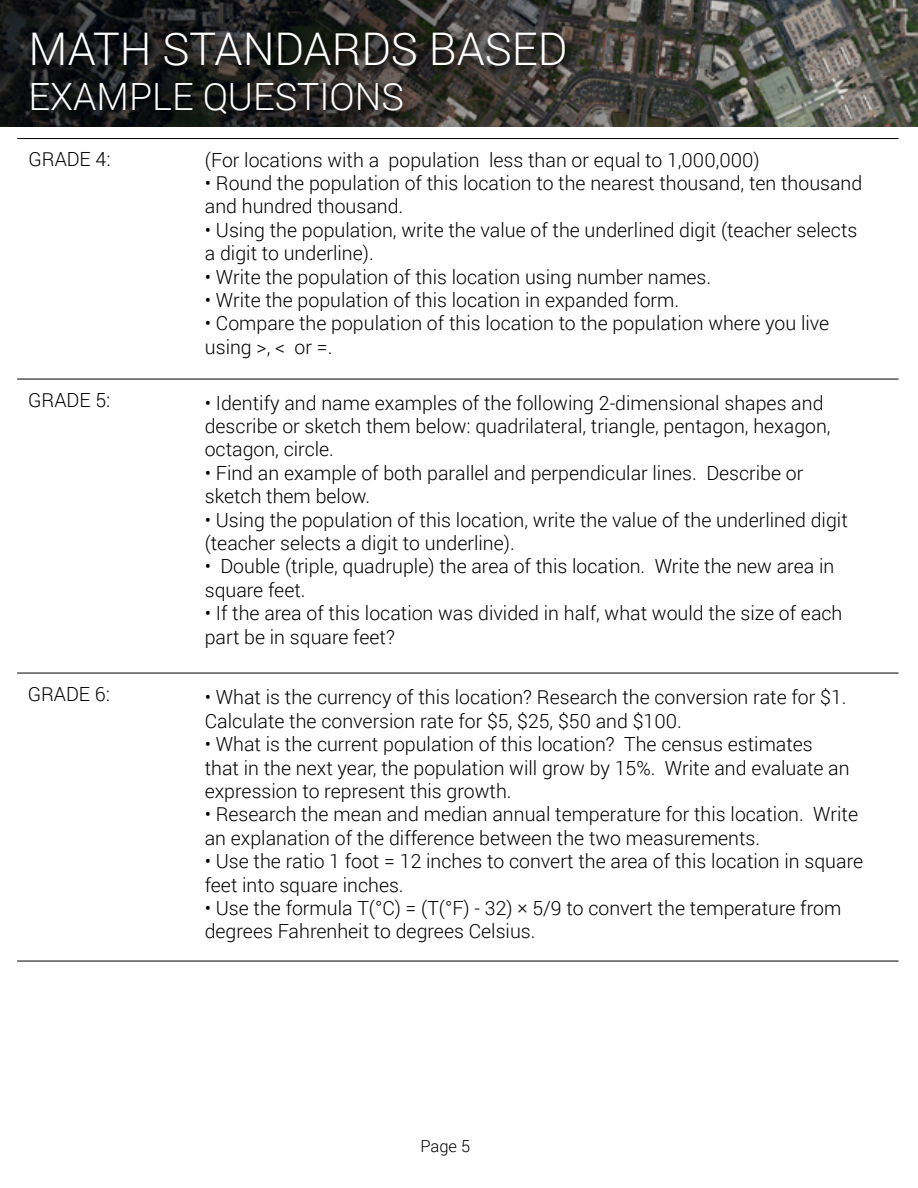
<style>
.page{position:relative;width:918px;height:1188px;background:#fff}
.page>*{position:absolute;margin:0;border:0;box-sizing:border-box;transform-origin:0 0}
.t1{font:300 45px "Roboto";color:#fff}
.t2{font:300 37.5px "Roboto";color:#fff}
.t3{font:300 19.5px/23.4px "Roboto";color:#000}
.t4{font:300 16.5px "Roboto";color:#000}
</style>
<div class="page">
<img style="left:0;top:0;width:918px;height:127px">
<div style="left:26px;top:28px;width:549px;height:96px;background:#000;opacity:.75"></div>
<hr style="left:17px;top:138px;width:882px;height:1px;background:#000">
<hr style="left:17px;top:673px;width:882px;height:1px;background:#000">
<hr style="left:17px;top:379px;width:882px;height:1px;background:#000">
<hr style="left:17px;top:961px;width:882px;height:1px;background:#000">
<h1 class="t1" style="left:28px;top:18px;width:540px">MATH STANDARDS BASED</h1>
<h2 class="t2" style="left:28px;top:71px;width:377px">EXAMPLE QUESTIONS</h2>
<p class="t3" style="left:28px;top:147px;width:84px">GRADE 4:</p>
<p class="t3" style="left:205px;top:147px;width:556px">(For locations with a population less than or equal to 1,000,000)</p>
<p class="t3" style="left:205px;top:171px;width:659px">• Round the population of this location to the nearest thousand, ten thousand and hundred thousand.</p>
<p class="t3" style="left:205px;top:218px;width:654px">• Using the population, write the value of the underlined digit (teacher selects a digit to underline).</p>
<p class="t3" style="left:205px;top:264px;width:508px">• Write the population of this location using number names.</p>
<p class="t3" style="left:205px;top:288px;width:476px">• Write the population of this location in expanded form.</p>
<p class="t3" style="left:205px;top:311px;width:626px">• Compare the population of this location to the population where you live using &gt;, &lt; or =.</p>
<p class="t3" style="left:28px;top:388px;width:84px">GRADE 5:</p>
<p class="t3" style="left:205px;top:390px;width:627px">• Identify and name examples of the following 2-dimensional shapes and describe or sketch them below: quadrilateral, triangle, pentagon, hexagon, octagon, circle.</p>
<p class="t3" style="left:205px;top:461px;width:600px">• Find an example of both parallel and perpendicular lines. Describe or sketch them below.</p>
<p class="t3" style="left:205px;top:507px;width:645px">• Using the population of this location, write the value of the underlined digit (teacher selects a digit to underline).</p>
<p class="t3" style="left:205px;top:554px;width:631px">• Double (triple, quadruple) the area of this location. Write the new area in square feet.</p>
<p class="t3" style="left:205px;top:601px;width:639px">• If the area of this location was divided in half, what would the size of each part be in square feet?</p>
<p class="t3" style="left:28px;top:682px;width:84px">GRADE 6:</p>
<p class="t3" style="left:205px;top:685px;width:643px">• What is the currency of this location? Research the conversion rate for $1.<br>Calculate the conversion rate for $5, $25, $50 and $100.</p>
<p class="t3" style="left:205px;top:732px;width:646px">• What is the current population of this location? The census estimates that in the next year, the population will grow by 15%. Write and evaluate an expression to represent this growth.</p>
<p class="t3" style="left:205px;top:802px;width:655px">• Research the mean and median annual temperature for this location. Write an explanation of the difference between the two measurements.</p>
<p class="t3" style="left:205px;top:849px;width:660px">• Use the ratio 1 foot = 12 inches to convert the area of this location in square feet into square inches.</p>
<p class="t3" style="left:205px;top:896px;width:638px">• Use the formula T(°C) = (T(°F) - 32) × 5/9 to convert the temperature from degrees Fahrenheit to degrees Celsius.</p>
<p class="t4" style="left:420px;top:1134px;width:51px">Page 5</p>
</div>
